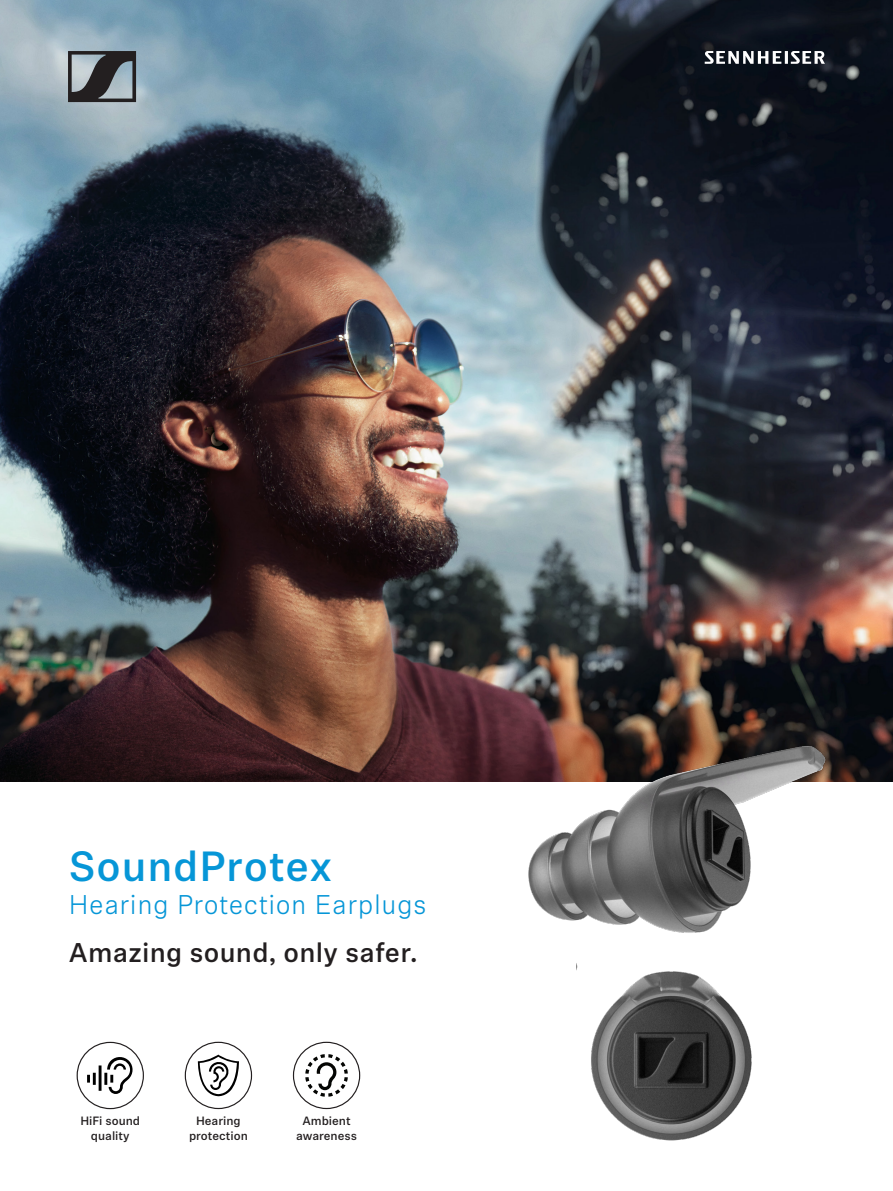
<style>
.page{position:relative;width:893px;height:1191px;background:#fff}
.page>*{position:absolute;margin:0;border:0;box-sizing:border-box;transform-origin:0 0}
.Product_name{font:500 42px "Sennheiser Neue";letter-spacing:.02em;color:#0696d7}
.Product_name-2{font:300 27px "Sennheiser Neue";letter-spacing:.02em;color:#0696d7}
.Product_name-3{font:500 27px "Sennheiser Neue";letter-spacing:.01em;color:#231f20}
.t1{font:500 12px/14.7px "Sennheiser Neue";color:#231f20;text-align:center}
</style>
<div class="page">
<img style="left:0;top:0;width:893px;height:781px">
<svg style="left:68px;top:51px;width:68px;height:51px;background:#61666a"></svg>
<svg style="left:705px;top:51px;width:120px;height:13px"></svg>
<svg style="left:198px;top:1054px;width:41px;height:42px"></svg>
<div style="left:185px;top:1041px;width:67px;height:68px;border:1px solid #231f20;border-radius:50%"></div>
<hr style="left:99px;top:1065px;width:3px;height:25px;background:#000">
<svg style="left:87px;top:1072px;width:9px;height:12px"></svg>
<svg style="left:104px;top:1057px;width:29px;height:37px"></svg>
<div style="left:77px;top:1041px;width:67px;height:68px;border:1px solid #231f20;border-radius:50%"></div>
<svg style="left:305px;top:1054px;width:43px;height:42px"></svg>
<div style="left:293px;top:1041px;width:67px;height:68px;border:1px solid #231f20;border-radius:50%"></div>
<img style="left:496px;top:710px;width:340px;height:217px">
<img style="left:576px;top:927px;width:176px;height:214px">
<p class="Product_name" style="left:69px;top:836px;width:265px">SoundProtex</p>
<p class="Product_name-2" style="left:69px;top:886px;width:359px">Hearing Protection Earplugs</p>
<p class="Product_name-3" style="left:69px;top:933px;width:350px">Amazing sound, only safer.</p>
<p class="t1" style="left:80px;top:1113px;width:61px">HiFi sound quality</p>
<p class="t1" style="left:296px;top:1113px;width:63px">Ambient awareness</p>
<p class="t1" style="left:196px;top:1113px;width:46px">Hearing</p>
<p class="t1" style="left:189px;top:1127px;width:60px">protection</p>
</div>
